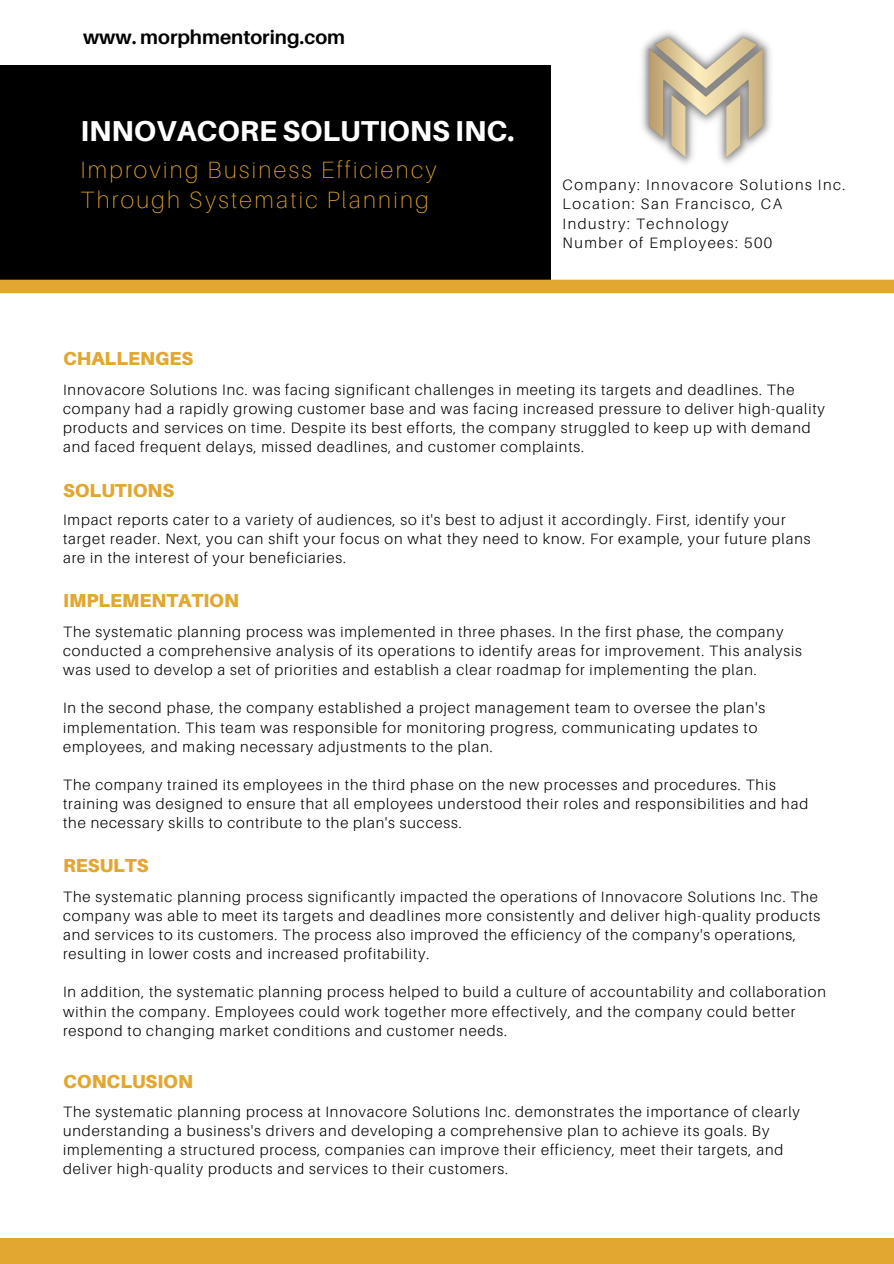
<style>
.page{position:relative;width:894px;height:1264px;background:#fff}
.page>*{position:absolute;margin:0;border:0;box-sizing:border-box;transform-origin:0 0}
.t1{font:800 28.8px "Aileron";color:#fff}
.t2{font:100 23.55px/30.3px "Aileron";letter-spacing:.1em;color:#e1a730}
.t3{font:700 19.5px "Aileron";color:#000}
.t4{font:900 18.75px "Aileron";color:#e1a730}
.t5{font:300 15px/19.2px "Aileron";letter-spacing:.06em;color:#000}
.t6{font:300 15px/19.2px "Aileron";letter-spacing:.1em;color:#000}
</style>
<div class="page">
<div style="left:0;top:1237px;width:893px;height:26px;background:#e1a730"></div>
<div style="left:0;top:65px;width:551px;height:221px;background:#000"></div>
<div style="left:0;top:280px;width:893px;height:13px;background:#e1a730"></div>
<img style="left:641px;top:31px;width:130px;height:133px">
<h3 class="t3" style="left:83px;top:25px;width:263px">www. morphmentoring.com</h3>
<h1 class="t1" style="left:80px;top:113px;width:435px">INNOVACORE SOLUTIONS INC.</h1>
<h2 class="t2" style="left:80px;top:154px;width:357px">Improving Business Efficiency<br>Through Systematic Planning</h2>
<p class="t4" style="left:63px;top:347px;width:131px">CHALLENGES</p>
<p class="t6" style="left:562px;top:175px;width:284px">Company: Innovacore Solutions Inc.<br>Location: San Francisco, CA<br>Industry: Technology<br>Number of Employees: 500</p>
<p class="t5" style="left:63px;top:379px;width:763px">Innovacore Solutions Inc. was facing significant challenges in meeting its targets and deadlines. The company had a rapidly growing customer base and was facing increased pressure to deliver high-quality products and services on time. Despite its best efforts, the company struggled to keep up with demand and faced frequent delays, missed deadlines, and customer complaints.</p>
<p class="t4" style="left:63px;top:478px;width:112px">SOLUTIONS</p>
<p class="t5" style="left:63px;top:510px;width:748px">Impact reports cater to a variety of audiences, so it's best to adjust it accordingly. First, identify your target reader. Next, you can shift your focus on what they need to know. For example, your future plans are in the interest of your beneficiaries.</p>
<p class="t4" style="left:63px;top:589px;width:177px">IMPLEMENTATION</p>
<p class="t5" style="left:63px;top:621px;width:740px">The systematic planning process was implemented in three phases. In the first phase, the company conducted a comprehensive analysis of its operations to identify areas for improvement. This analysis was used to develop a set of priorities and establish a clear roadmap for implementing the plan.</p>
<p class="t5" style="left:63px;top:698px;width:703px">In the second phase, the company established a project management team to oversee the plan's implementation. This team was responsible for monitoring progress, communicating updates to employees, and making necessary adjustments to the plan.</p>
<p class="t5" style="left:63px;top:774px;width:746px">The company trained its employees in the third phase on the new processes and procedures. This training was designed to ensure that all employees understood their roles and responsibilities and had the necessary skills to contribute to the plan's success.</p>
<p class="t4" style="left:63px;top:854px;width:87px">RESULTS</p>
<p class="t5" style="left:63px;top:886px;width:758px">The systematic planning process significantly impacted the operations of Innovacore Solutions Inc. The company was able to meet its targets and deadlines more consistently and deliver high-quality products and services to its customers. The process also improved the efficiency of the company's operations, resulting in lower costs and increased profitability.</p>
<p class="t5" style="left:63px;top:982px;width:764px">In addition, the systematic planning process helped to build a culture of accountability and collaboration within the company. Employees could work together more effectively, and the company could better respond to changing market conditions and customer needs.</p>
<p class="t4" style="left:63px;top:1069px;width:131px">CONCLUSION</p>
<p class="t5" style="left:63px;top:1101px;width:738px">The systematic planning process at Innovacore Solutions Inc. demonstrates the importance of clearly understanding a business's drivers and developing a comprehensive plan to achieve its goals. By implementing a structured process, companies can improve their efficiency, meet their targets, and deliver high-quality products and services to their customers.</p>
</div>
